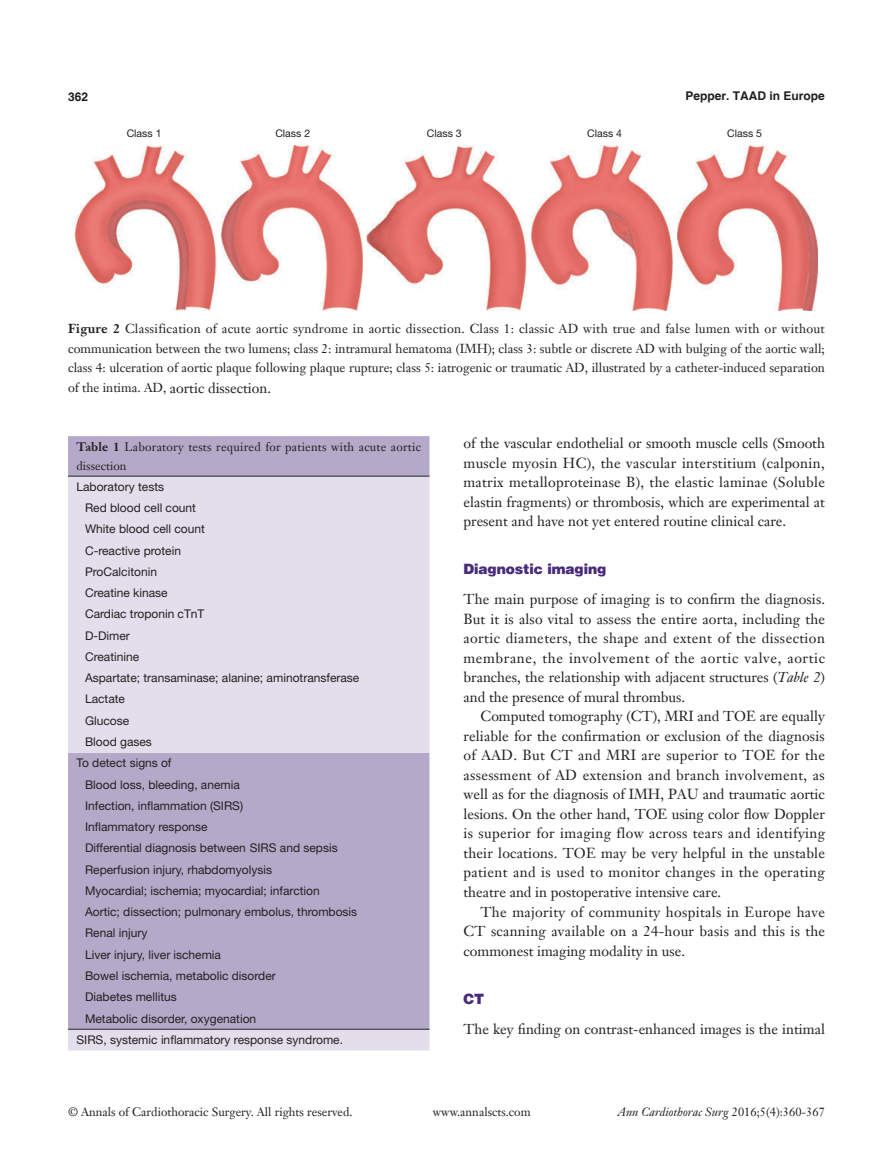
<style>
.page{position:relative;width:893px;height:1170px;background:#fff}
.page>*{position:absolute;margin:0;border:0;box-sizing:border-box;transform-origin:0 0}
.t1{font:14.25px/19.5px "Janson Text LT";color:#231f20;text-align:justify}
.t2{font:900 14.25px "Helvetica";color:#4a2a7b}
.t3{font:12.75px/19.5px "Janson Text LT";color:#231f20;text-align:justify}
.t4{font:12px "Helvetica Neue LT Pro";color:#231f20}
.t5{font:12px "Janson Text LT";color:#231f20}
.t6{font:12px/19.5px "Janson Text LT";letter-spacing:.02em;color:#231f20}
.t7{font:italic 12px "Janson Text LT";color:#231f20}
.t8{font:700 12px "Helvetica";color:#231f20}
.t9{font:10.5px "Helvetica Neue LT Pro";color:#231f20}
.s1{font-weight:700}
.s2{font-size:12.75px}
.s3{font-style:italic}
.s4{font-style:normal}
</style>
<div class="page">
<img style="left:75px;top:145px;width:141px;height:165px">
<img style="left:222px;top:145px;width:140px;height:165px">
<img style="left:367px;top:145px;width:159px;height:165px">
<img style="left:532px;top:145px;width:140px;height:165px">
<img style="left:677px;top:145px;width:140px;height:165px">
<div style="left:68px;top:436px;width:361px;height:39px;background:#b5a9c9"></div>
<svg style="left:68px;top:476px;width:361px;height:574px;background:#ccc4da"></svg>
<hr style="left:68px;top:475px;width:361px;height:1px;background:#231f20">
<hr style="left:68px;top:1028px;width:361px;height:1px;background:#231f20">
<p class="t8" style="left:68px;top:89px;width:22px">362</p>
<p class="t8" style="left:686px;top:88px;width:141px">Pepper. TAAD in Europe</p>
<p class="t9" style="left:127px;top:126px;width:36px">Class 1</p>
<p class="t9" style="left:275px;top:126px;width:36px">Class 2</p>
<p class="t9" style="left:427px;top:126px;width:36px">Class 3</p>
<p class="t9" style="left:587px;top:126px;width:36px">Class 4</p>
<p class="t9" style="left:727px;top:126px;width:36px">Class 5</p>
<p class="t3" style="left:68px;top:319px;width:758px"><span class="s1">Figure 2</span> Classification of acute aortic syndrome in aortic dissection. Class 1: classic AD with true and false lumen with or without communication between the two lumens; class 2: intramural hematoma (IMH); class 3: subtle or discrete AD with bulging of the aortic wall; class 4: ulceration of aortic plaque following plaque rupture; class 5: iatrogenic or traumatic AD, illustrated by a catheter-induced separation</p>
<p class="t1" style="left:68px;top:378px;width:205px"><span class="s2">of the intima. AD,</span> aortic dissection.</p>
<p class="t6" style="left:77px;top:436px;width:346px"><span class="s1">Table 1</span> Laboratory tests required for patients with acute aortic dissection</p>
<p class="t4" style="left:77px;top:479px;width:89px">Laboratory tests</p>
<p class="t4" style="left:85px;top:500px;width:112px">Red blood cell count</p>
<p class="t4" style="left:85px;top:521px;width:121px">White blood cell count</p>
<p class="t4" style="left:85px;top:543px;width:97px">C-reactive protein</p>
<p class="t4" style="left:85px;top:564px;width:73px">ProCalcitonin</p>
<p class="t4" style="left:85px;top:585px;width:84px">Creatine kinase</p>
<p class="t4" style="left:85px;top:606px;width:121px">Cardiac troponin cTnT</p>
<p class="t4" style="left:85px;top:628px;width:46px">D-Dimer</p>
<p class="t4" style="left:85px;top:649px;width:56px">Creatinine</p>
<p class="t4" style="left:85px;top:670px;width:276px">Aspartate; transaminase; alanine; aminotransferase</p>
<p class="t4" style="left:85px;top:691px;width:42px">Lactate</p>
<p class="t4" style="left:85px;top:713px;width:46px">Glucose</p>
<p class="t4" style="left:85px;top:734px;width:68px">Blood gases</p>
<p class="t4" style="left:77px;top:755px;width:96px">To detect signs of</p>
<p class="t4" style="left:85px;top:776px;width:156px">Blood loss, bleeding, anemia</p>
<p class="t4" style="left:85px;top:798px;width:160px">Infection, inflammation (SIRS)</p>
<p class="t4" style="left:85px;top:819px;width:124px">Inflammatory response</p>
<p class="t4" style="left:85px;top:840px;width:254px">Differential diagnosis between SIRS and sepsis</p>
<p class="t4" style="left:85px;top:861px;width:188px">Reperfusion injury, rhabdomyolysis</p>
<p class="t4" style="left:85px;top:883px;width:236px">Myocardial; ischemia; myocardial; infarction</p>
<p class="t4" style="left:85px;top:904px;width:274px">Aortic; dissection; pulmonary embolus, thrombosis</p>
<p class="t4" style="left:85px;top:925px;width:64px">Renal injury</p>
<p class="t4" style="left:85px;top:946px;width:138px">Liver injury, liver ischemia</p>
<p class="t4" style="left:85px;top:968px;width:192px">Bowel ischemia, metabolic disorder</p>
<p class="t4" style="left:85px;top:989px;width:93px">Diabetes mellitus</p>
<p class="t4" style="left:85px;top:1010px;width:173px">Metabolic disorder, oxygenation</p>
<p class="t4" style="left:77px;top:1032px;width:268px">SIRS, systemic inflammatory response syndrome.</p>
<p class="t1" style="left:463px;top:433px;width:363px">of the vascular endothelial or smooth muscle cells (Smooth muscle myosin HC), the vascular interstitium (calponin, matrix metalloproteinase B), the elastic laminae (Soluble elastin fragments) or thrombosis, which are experimental at present and have not yet entered routine clinical care.</p>
<p class="t2" style="left:463px;top:560px;width:144px">Diagnostic imaging</p>
<p class="t1" style="left:463px;top:589px;width:363px">The main purpose of imaging is to confirm the diagnosis.<br>But it is also vital to assess the entire aorta, including the aortic diameters, the shape and extent of the dissection membrane, the involvement of the aortic valve, aortic branches, the relationship with adjacent structures (<span class="s3">Table 2</span>) and the presence of mural thrombus.</p>
<p class="t1" style="left:463px;top:706px;width:363px;text-indent:17px">Computed tomography (CT), MRI and TOE are equally reliable for the confirmation or exclusion of the diagnosis of AAD. But CT and MRI are superior to TOE for the assessment of AD extension and branch involvement, as well as for the diagnosis of IMH, PAU and traumatic aortic lesions. On the other hand, TOE using color flow Doppler is superior for imaging flow across tears and identifying their locations. TOE may be very helpful in the unstable patient and is used to monitor changes in the operating theatre and in postoperative intensive care.</p>
<p class="t1" style="left:463px;top:901px;width:363px;text-indent:17px">The majority of community hospitals in Europe have CT scanning available on a 24-hour basis and this is the commonest imaging modality in use.</p>
<p class="t2" style="left:463px;top:989px;width:22px">CT</p>
<p class="t1" style="left:463px;top:1018px;width:363px">The key finding on contrast-enhanced images is the intimal</p>
<p class="t5" style="left:68px;top:1104px;width:286px">© Annals of Cardiothoracic Surgery. All rights reserved.</p>
<p class="t5" style="left:433px;top:1104px;width:99px">www.annalscts.com</p>
<p class="t7" style="left:618px;top:1104px;width:209px">Ann Cardiothorac Surg <span class="s4">2016;5(4):360-367</span></p>
</div>
